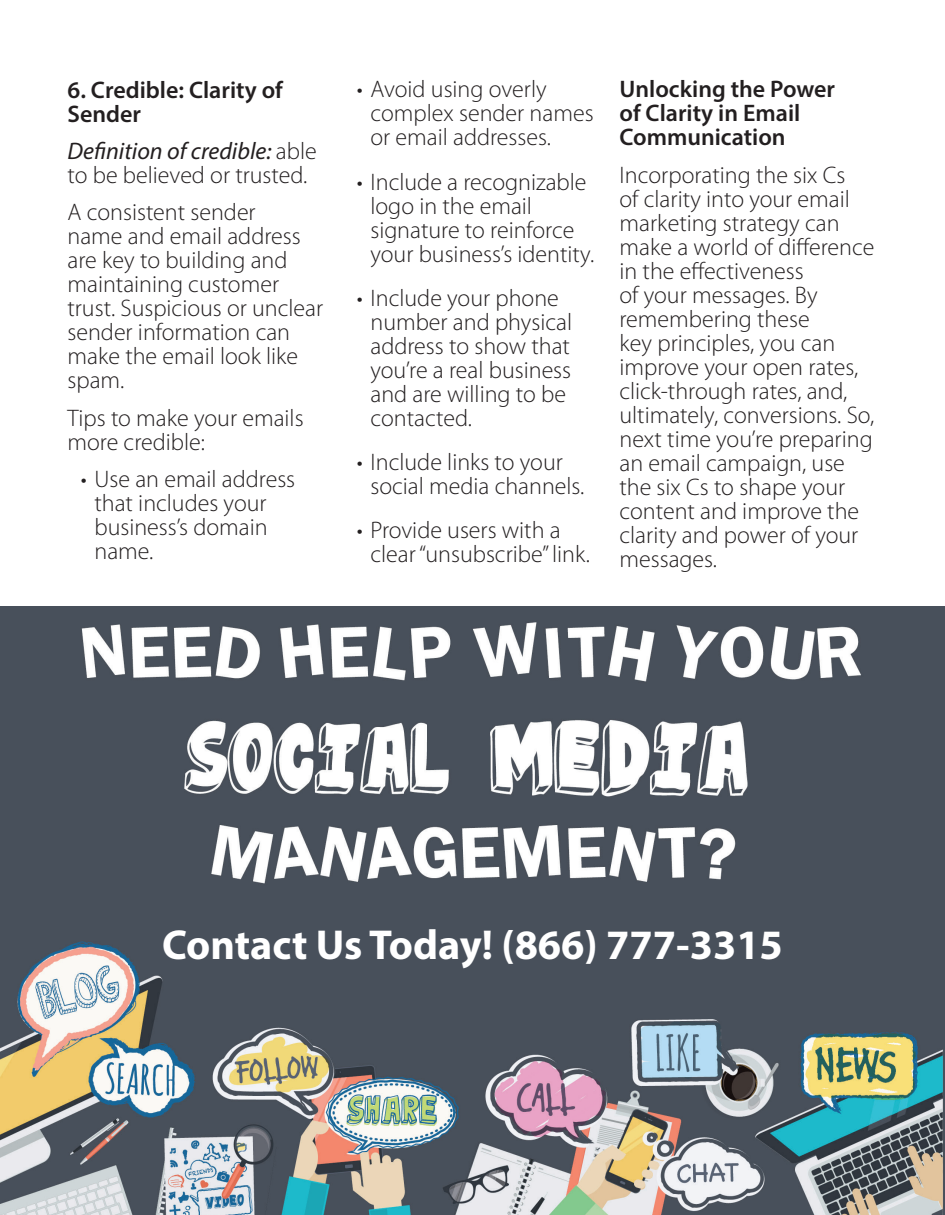
<style>
.page{position:relative;width:945px;height:1215px;background:#fff}
.page>*{position:absolute;margin:0;border:0;box-sizing:border-box;transform-origin:0 0}
.t1{font:700 42px "Myriad Pro";color:#fff}
.t2{font:300 24px/24px "Myriad Pro";color:#231f20}
.t3{font:600 24px/24px "Myriad Pro";color:#231f20}
.s1{font-weight:400;font-style:italic}
</style>
<div class="page">
<img style="left:0;top:606px;width:945px;height:609px">
<p class="t3" style="left:68px;top:77px;width:217px">6. Credible: Clarity of<br>Sender</p>
<p class="t2" style="left:68px;top:139px;width:251px"><span class="s1">Definition of credible:</span> able to be believed or trusted.</p>
<p class="t2" style="left:68px;top:200px;width:257px">A consistent sender<br>name and email address are key to building and maintaining customer trust. Suspicious or unclear sender information can make the email look like spam.</p>
<p class="t2" style="left:68px;top:406px;width:238px">Tips to make your emails more credible:</p>
<p class="t2" style="left:94px;top:467px;width:202px;text-indent:-13px">• Use an email address that includes your business’s domain name.</p>
<p class="t2" style="left:370px;top:77px;width:225px;text-indent:-13px">• Avoid using overly complex sender names or email addresses.</p>
<p class="t2" style="left:370px;top:169px;width:225px;text-indent:-13px">• Include a recognizable logo in the email signature to reinforce your business’s identity.</p>
<p class="t2" style="left:370px;top:286px;width:203px;text-indent:-13px">• Include your phone number and physical address to show that you’re a real business and are willing to be contacted.</p>
<p class="t2" style="left:370px;top:450px;width:215px;text-indent:-13px">• Include links to your social media channels.</p>
<p class="t2" style="left:370px;top:518px;width:221px;text-indent:-13px">• Provide users with a clear “unsubscribe” link.</p>
<p class="t3" style="left:619px;top:77px;width:217px">Unlocking the Power of Clarity in Email<br>Communication</p>
<p class="t2" style="left:619px;top:163px;width:256px">Incorporating the six Cs<br>of clarity into your email marketing strategy can make a world of difference in the effectiveness<br>of your messages. By remembering these<br>key principles, you can improve your open rates, click-through rates, and, ultimately, conversions. So, next time you’re preparing an email campaign, use the six Cs to shape your content and improve the clarity and power of your messages.</p>
<h1 class="t1" style="left:162px;top:917px;width:622px">Contact Us Today! (866) 777-3315</h1>
</div>
